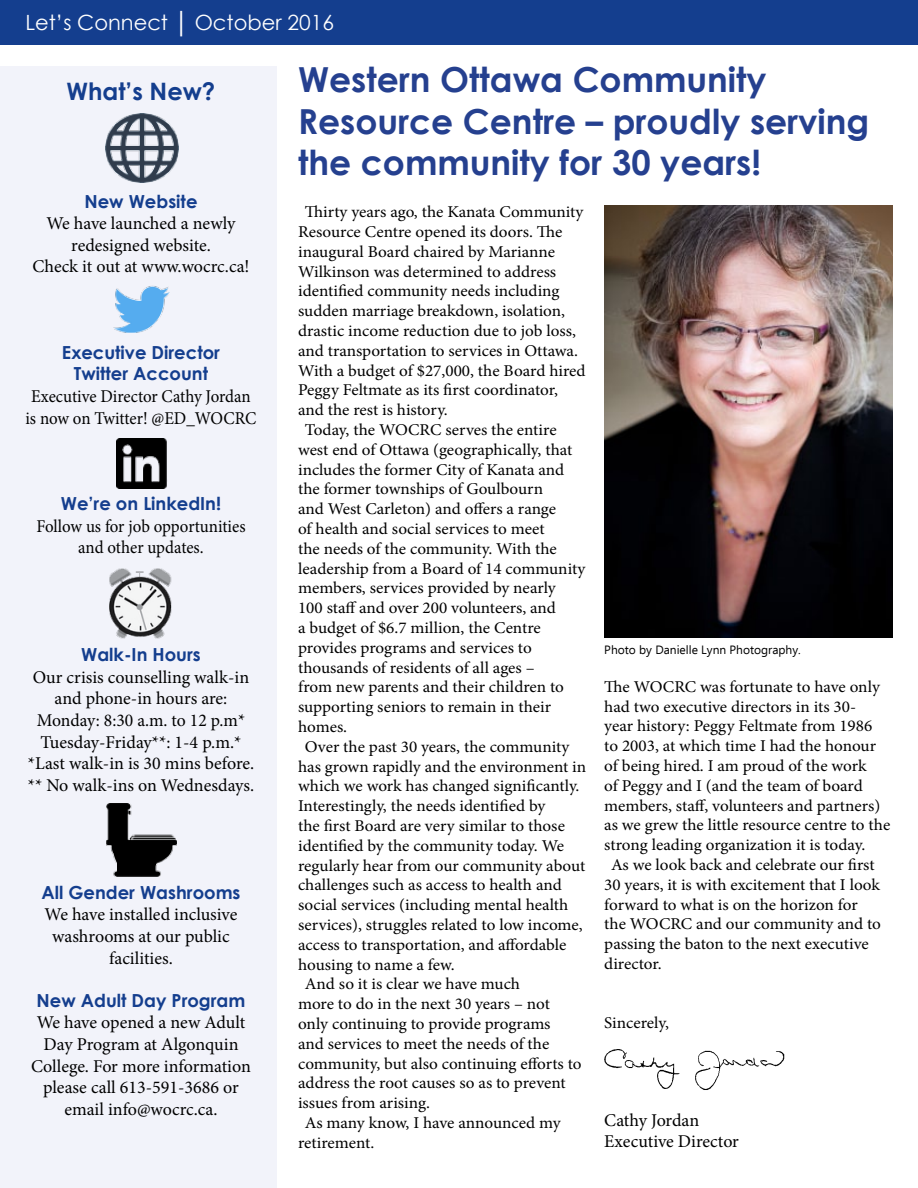
<style>
.page{position:relative;width:918px;height:1188px;background:#fff}
.page>*{position:absolute;margin:0;border:0;box-sizing:border-box;transform-origin:0 0}
.t1{font:700 34.5px/41.4px "Century Gothic";color:#25408f}
.t2{font:700 24px "Century Gothic";color:#143e8e}
.t3{font:21px "Century Gothic";color:#fff}
.t4{font:18px/21.6px "Minion Pro";letter-spacing:-.005em;color:#000;text-align:center}
.t5{font:700 18px/21.6px "Century Gothic";color:#143e8e;text-align:center}
.t6{font:18px/21.6px "Minion Pro";letter-spacing:-.005em;color:#000;text-align:center;scale:.94 1}
.t7{font:16.5px "Minion Pro";letter-spacing:-.005em;color:#000;scale:1.04 1}
.t8{font:12px "Ebrima";color:#000}
</style>
<div class="page">
<div style="left:0;top:0;width:918px;height:45px;background:#143e8e"></div>
<img style="left:604px;top:205px;width:288px;height:432px">
<div style="left:0;top:67px;width:276px;height:1121px;background:#f2f3fa"></div>
<img style="left:106px;top:114px;width:73px;height:68px">
<img style="left:113px;top:286px;width:56px;height:47px">
<img style="left:109px;top:568px;width:62px;height:71px">
<img style="left:107px;top:803px;width:70px;height:73px">
<img style="left:604px;top:1049px;width:181px;height:41px">
<img style="left:117px;top:439px;width:50px;height:49px">
<p class="t3" style="left:26px;top:7px;width:310px">Let’s Connect │ October 2016</p>
<h2 class="t2" style="left:67px;top:73px;width:150px">What’s New?</h2>
<p class="t5" style="left:84px;top:189px;width:115px">New Website</p>
<p class="t4" style="left:32px;top:213px;width:219px">We have launched a newly redesigned website.<br>Check it out at www.wocrc.ca!</p>
<p class="t5" style="left:62px;top:341px;width:160px">Executive Director<br>Twitter Account</p>
<p class="t6" style="left:26px;top:386px;width:247px">Executive Director Cathy Jordan is now on Twitter! @ED_WOCRC</p>
<p class="t5" style="left:61px;top:492px;width:162px">We’re on LinkedIn!</p>
<p class="t6" style="left:36px;top:515px;width:224px">Follow us for job opportunities and other updates.</p>
<p class="t5" style="left:81px;top:643px;width:121px">Walk-In Hours</p>
<p class="t4" style="left:28px;top:666px;width:228px">Our crisis counselling walk-in and phone-in hours are:<br>Monday: 8:30 a.m. to 12 p.m*<br>Tuesday-Friday**: 1-4 p.m.* *Last walk-in is 30 mins before. ** No walk-ins on Wednesdays.</p>
<p class="t5" style="left:41px;top:881px;width:201px">All Gender Washrooms</p>
<p class="t4" style="left:45px;top:904px;width:194px">We have installed inclusive washrooms at our public facilities.</p>
<p class="t5" style="left:37px;top:989px;width:210px">New Adult Day Program</p>
<p class="t4" style="left:31px;top:1012px;width:221px">We have opened a new Adult<br>Day Program at Algonquin<br>College. For more information please call 613-591-3686 or email info@wocrc.ca.</p>
<h1 class="t1" style="left:298px;top:58px;width:573px">Western Ottawa Community<br>Resource Centre – proudly serving the community for 30 years!</h1>
<p class="t7" style="left:305px;top:201px;width:269px">Thirty years ago, the Kanata Community</p>
<p class="t7" style="left:298px;top:221px;width:256px">Resource Centre opened its doors. The</p>
<p class="t7" style="left:298px;top:240px;width:249px">inaugural Board chaired by Marianne</p>
<p class="t7" style="left:298px;top:260px;width:250px">Wilkinson was determined to address</p>
<p class="t7" style="left:298px;top:280px;width:253px">identified community needs including</p>
<p class="t7" style="left:298px;top:300px;width:258px">sudden marriage breakdown, isolation,</p>
<p class="t7" style="left:298px;top:320px;width:269px">drastic income reduction due to job loss,</p>
<p class="t7" style="left:298px;top:339px;width:271px">and transportation to services in Ottawa.</p>
<p class="t7" style="left:298px;top:359px;width:278px">With a budget of $27,000, the Board hired</p>
<p class="t7" style="left:298px;top:379px;width:251px">Peggy Feltmate as its first coordinator,</p>
<p class="t7" style="left:298px;top:399px;width:146px">and the rest is history.</p>
<p class="t7" style="left:305px;top:419px;width:244px">Today, the WOCRC serves the entire</p>
<p class="t7" style="left:298px;top:438px;width:265px">west end of Ottawa (geographically, that</p>
<p class="t7" style="left:298px;top:458px;width:257px">includes the former City of Kanata and</p>
<p class="t7" style="left:298px;top:478px;width:237px">the former townships of Goulbourn</p>
<p class="t7" style="left:298px;top:498px;width:250px">and West Carleton) and offers a range</p>
<p class="t7" style="left:298px;top:518px;width:239px">of health and social services to meet</p>
<p class="t7" style="left:298px;top:537px;width:250px">the needs of the community. With the</p>
<p class="t7" style="left:298px;top:557px;width:278px">leadership from a Board of 14 community</p>
<p class="t7" style="left:298px;top:577px;width:249px">members, services provided by nearly</p>
<p class="t7" style="left:298px;top:597px;width:249px">100 staff and over 200 volunteers, and</p>
<p class="t7" style="left:298px;top:617px;width:235px">a budget of $6.7 million, the Centre</p>
<p class="t7" style="left:298px;top:636px;width:226px">provides programs and services to</p>
<p class="t7" style="left:298px;top:656px;width:229px">thousands of residents of all ages –</p>
<p class="t7" style="left:298px;top:676px;width:257px">from new parents and their children to</p>
<p class="t7" style="left:298px;top:696px;width:245px">supporting seniors to remain in their</p>
<p class="t7" style="left:298px;top:716px;width:49px">homes.</p>
<p class="t7" style="left:305px;top:735px;width:256px">Over the past 30 years, the community</p>
<p class="t7" style="left:298px;top:755px;width:279px">has grown rapidly and the environment in</p>
<p class="t7" style="left:298px;top:775px;width:272px">which we work has changed significantly.</p>
<p class="t7" style="left:298px;top:795px;width:239px">Interestingly, the needs identified by</p>
<p class="t7" style="left:298px;top:815px;width:258px">the first Board are very similar to those</p>
<p class="t7" style="left:298px;top:834px;width:257px">identified by the community today. We</p>
<p class="t7" style="left:298px;top:854px;width:278px">regularly hear from our community about</p>
<p class="t7" style="left:298px;top:874px;width:255px">challenges such as access to health and</p>
<p class="t7" style="left:298px;top:894px;width:262px">social services (including mental health</p>
<p class="t7" style="left:298px;top:914px;width:275px">services), struggles related to low income,</p>
<p class="t7" style="left:298px;top:933px;width:260px">access to transportation, and affordable</p>
<p class="t7" style="left:298px;top:953px;width:152px">housing to name a few.</p>
<p class="t7" style="left:305px;top:973px;width:208px">And so it is clear we have much</p>
<p class="t7" style="left:298px;top:993px;width:244px">more to do in the next 30 years – not</p>
<p class="t7" style="left:298px;top:1013px;width:244px">only continuing to provide programs</p>
<p class="t7" style="left:298px;top:1032px;width:243px">and services to meet the needs of the</p>
<p class="t7" style="left:298px;top:1052px;width:274px">community, but also continuing efforts to</p>
<p class="t7" style="left:298px;top:1072px;width:259px">address the root causes so as to prevent</p>
<p class="t7" style="left:298px;top:1092px;width:128px">issues from arising.</p>
<p class="t7" style="left:305px;top:1112px;width:248px">As many know, I have announced my</p>
<p class="t7" style="left:298px;top:1131px;width:75px">retirement.</p>
<p class="t8" style="left:604px;top:641px;width:198px">Photo by Danielle Lynn Photography.</p>
<p class="t7" style="left:604px;top:675px;width:266px">The WOCRC was fortunate to have only</p>
<p class="t7" style="left:604px;top:695px;width:244px">had two executive directors in its 30-</p>
<p class="t7" style="left:604px;top:715px;width:259px">year history: Peggy Feltmate from 1986</p>
<p class="t7" style="left:604px;top:735px;width:263px">to 2003, at which time I had the honour</p>
<p class="t7" style="left:604px;top:755px;width:254px">of being hired. I am proud of the work</p>
<p class="t7" style="left:604px;top:774px;width:250px">of Peggy and I (and the team of board</p>
<p class="t7" style="left:604px;top:794px;width:267px">members, staff, volunteers and partners)</p>
<p class="t7" style="left:604px;top:814px;width:277px">as we grew the little resource centre to the</p>
<p class="t7" style="left:604px;top:834px;width:252px">strong leading organization it is today.</p>
<p class="t7" style="left:611px;top:854px;width:255px">As we look back and celebrate our first</p>
<p class="t7" style="left:604px;top:873px;width:267px">30 years, it is with excitement that I look</p>
<p class="t7" style="left:604px;top:893px;width:245px">forward to what is on the horizon for</p>
<p class="t7" style="left:604px;top:913px;width:268px">the WOCRC and our community and to</p>
<p class="t7" style="left:604px;top:933px;width:256px">passing the baton to the next executive</p>
<p class="t7" style="left:604px;top:953px;width:57px">director.</p>
<p class="t7" style="left:604px;top:1012px;width:64px">Sincerely,</p>
<p class="t4" style="left:604px;top:1109px;width:136px;text-align:left">Cathy Jordan<br>Executive Director</p>
</div>
